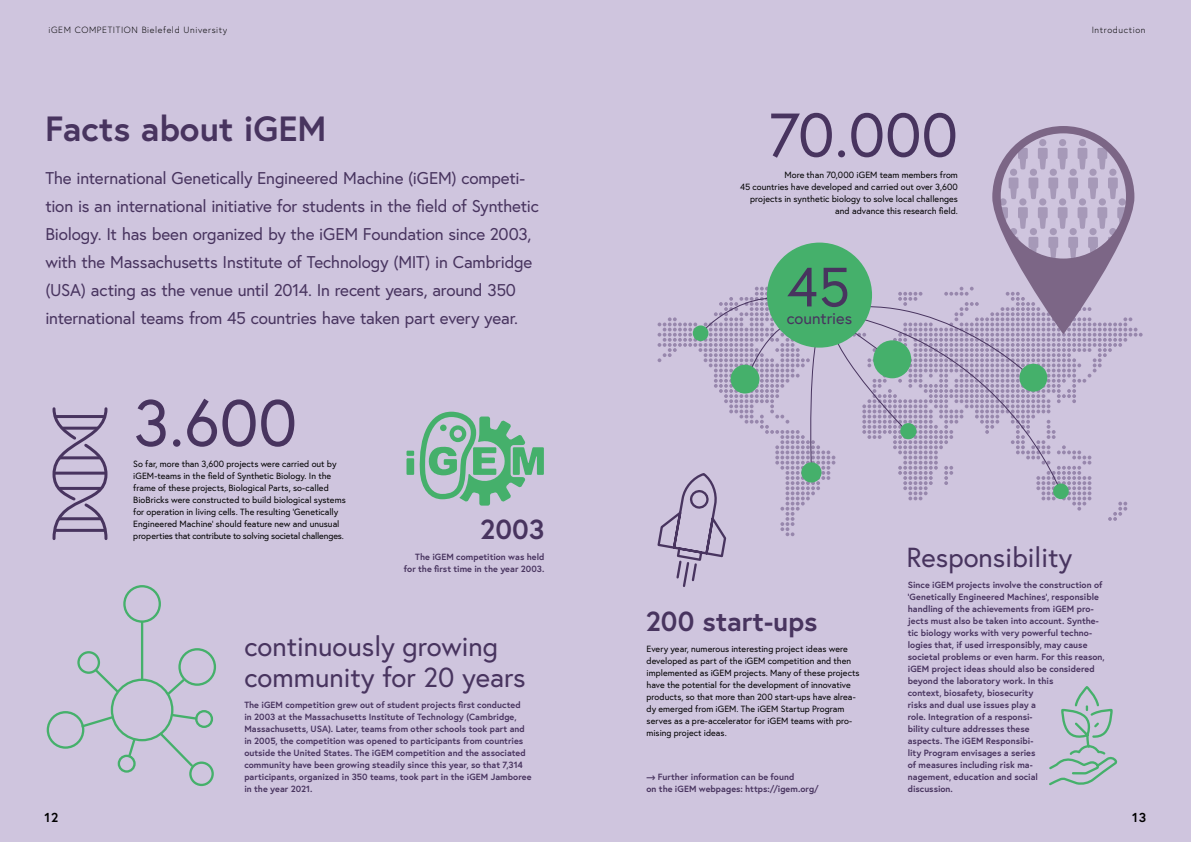
<style>
.page{position:relative;width:1191px;height:842px;background:#cfc5de}
.page>*{position:absolute;margin:0;border:0;box-sizing:border-box;transform-origin:0 0}
.t1{font:65.4px "Europa";color:#48345f}
.t2{font:61.5px "Europa";color:#48345f}
.t3{font:55.2px "Europa";color:#48345f}
.t4{font:700 35px "Europa";color:#48345f}
.t5{font:27.5px/30.9px "Europa";color:#48345f}
.t6{font:700 27.5px "Europa";color:#48345f}
.t7{font:17px/28px "Europa";letter-spacing:-.015em;color:#48345f}
.t8{font:16.4px "Europa";color:#48345f}
.t9{font:700 13px "Europa";color:#000}
.t10{font:700 9px/12px "Europa";letter-spacing:.005em;color:#48345f}
.t11{font:9px/12px "Europa";color:#000}
.t12{font:300 9px "Europa";letter-spacing:.07em;color:#000}
</style>
<div class="page">
<svg style="left:52px;top:407px;width:56px;height:133px"></svg>
<div style="left:111px;top:679px;width:62px;height:62px;border:2px solid #45b06b;border-radius:50%"></div>
<div style="left:47px;top:711px;width:37px;height:38px;border:2px solid #45b06b;border-radius:50%"></div>
<div style="left:178px;top:648px;width:38px;height:38px;border:2px solid #45b06b;border-radius:50%"></div>
<div style="left:189px;top:761px;width:25px;height:25px;border:2px solid #45b06b;border-radius:50%"></div>
<div style="left:77px;top:651px;width:23px;height:23px;border:2px solid #45b06b;border-radius:50%"></div>
<div style="left:118px;top:755px;width:18px;height:18px;border:2px solid #45b06b;border-radius:50%"></div>
<div style="left:195px;top:710px;width:18px;height:18px;border:2px solid #45b06b;border-radius:50%"></div>
<div style="left:123px;top:585px;width:38px;height:38px;border:2px solid #45b06b;border-radius:50%"></div>
<svg style="left:79px;top:714px;width:37px;height:15px"></svg>
<svg style="left:92px;top:666px;width:29px;height:29px"></svg>
<hr style="left:141px;top:622px;width:2px;height:59px;background:#45b06b">
<svg style="left:164px;top:676px;width:23px;height:21px"></svg>
<svg style="left:170px;top:712px;width:30px;height:9px"></svg>
<svg style="left:157px;top:730px;width:39px;height:39px"></svg>
<svg style="left:126px;top:736px;width:11px;height:23px"></svg>
<div style="left:406px;top:458px;width:8px;height:17px;background:#45b06b"></div>
<div style="left:406px;top:451px;width:8px;height:5px;background:#45b06b"></div>
<svg style="left:419px;top:412px;width:125px;height:94px"></svg>
<svg style="left:1049px;top:687px;width:69px;height:99px"></svg>
<svg style="left:657px;top:126px;width:485px;height:461px"></svg>
<p class="t12" style="left:48px;top:25px;width:180px">iGEM COMPETITION Bielefeld University</p>
<h3 class="t4" style="left:45px;top:105px;width:283px">Facts about iGEM</h3>
<p class="t7" style="left:45px;top:164px;width:495px">The international Genetically Engineered Machine (iGEM) competi&shy;tion is an international initiative for students in the field of Synthetic Biology. It has been organized by the iGEM Foundation since 2003, with the Massachusetts Institute of Technology (MIT) in Cambridge (USA) acting as the venue until 2014. In recent years, around 350 international teams from 45 countries have taken part every year.</p>
<h1 class="t1" style="left:134px;top:381px;width:165px">3.600</h1>
<p class="t11" style="left:133px;top:458px;width:214px">So far, more than 3,600 projects were carried out by iGEM-teams in the field of Synthetic Biology. In the frame of these projects, Biological Parts, so-called BioBricks were constructed to build biological systems for operation in living cells. The resulting ‘Genetically Engineered Machine’ should feature new and unusual properties that contribute to solving societal challenges.</p>
<h3 class="t6" style="left:480px;top:511px;width:66px">2003</h3>
<p class="t10" style="left:404px;top:551px;width:142px;text-align:right">The iGEM competition was held for the first time in the year 2003.</p>
<h3 class="t9" style="left:44px;top:809px;width:15px">12</h3>
<h3 class="t5" style="left:244px;top:631px;width:283px">continuously growing community for 20 years</h3>
<p class="t10" style="left:244px;top:699px;width:289px">The iGEM competition grew out of student projects first conducted<br>in 2003 at the Massachusetts Institute of Technology (Cambridge, Massachusetts, USA). Later, teams from other schools took part and in 2005, the competition was opened to participants from countries outside the United States. The iGEM competition and the associated community have been growing steadily since this year, so that 7,314 participants, organized in 350 teams, took part in the iGEM Jamboree in the year 2021.</p>
<h2 class="t2" style="left:768px;top:96px;width:191px">70.000</h2>
<p class="t11" style="left:740px;top:169px;width:219px;text-align:right">More than 70,000 iGEM team members from<br>45 countries have developed and carried out over 3,600 projects in synthetic biology to solve local challenges and advance this research field.</p>
<h3 class="t3" style="left:787px;top:252px;width:64px">45</h3>
<h3 class="t8" style="left:786px;top:307px;width:67px">countries</h3>
<p class="t12" style="left:1091px;top:25px;width:55px">Introduction</p>
<h3 class="t6" style="left:645px;top:602px;width:173px">200 start-ups</h3>
<p class="t11" style="left:646px;top:643px;width:215px">Every year, numerous interesting project ideas were developed as part of the iGEM competition and then implemented as iGEM projects. Many of these projects have the potential for the development of innovative products, so that more than 200 start-ups have alrea&shy;dy emerged from iGEM. The iGEM Startup Program serves as a pre-accelerator for iGEM teams with pro&shy;mising project ideas.</p>
<p class="t10" style="left:646px;top:771px;width:174px">⟶ Further information can be found<br>on the iGEM webpages: https://igem.org/</p>
<h3 class="t5" style="left:906px;top:541px;width:167px">Responsibility</h3>
<p class="t10" style="left:907px;top:579px;width:198px">Since iGEM projects involve the construction of ’Genetically Engineered Machines‘, responsible handling of the achievements from iGEM pro&shy;jects must also be taken into account. Synthe&shy;tic biology works with very powerful techno&shy;logies that, if used irresponsibly, may cause societal problems or even harm. For this reason, iGEM project ideas should also be considered beyond the laboratory work. In this<br>context, biosafety, biosecurity<br>risks and dual use issues play a<br>role. Integration of a responsi-<br>bility culture addresses these<br>aspects. The iGEM Responsibi-<br>lity Program envisages a series<br>of measures including risk ma-<br>nagement, education and social<br>discussion.</p>
<h3 class="t9" style="left:1132px;top:809px;width:16px">13</h3>
</div>
